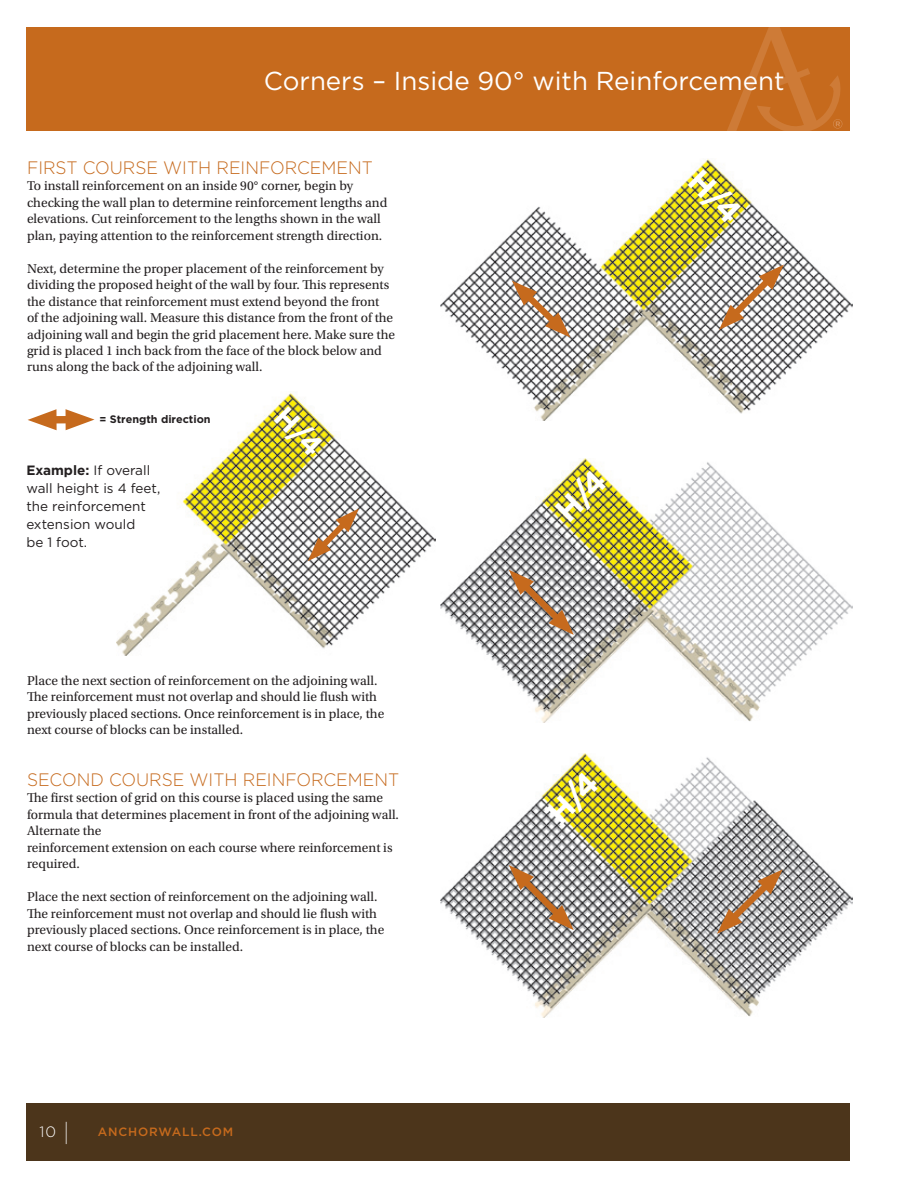
<style>
.page{position:relative;width:918px;height:1188px;background:#fff}
.page>*{position:absolute;margin:0;border:0;box-sizing:border-box;transform-origin:0 0}
.t1{font:25.95px "Gotham";color:#fff}
.t2{font:300 18px "Gotham";color:#c66a1d;scale:.96 1}
.t3{font:13.5px/16.5px "Utopia Std";color:#231f20}
.t4{font:13.5px/18px "Gotham";color:#231f20}
.t5{font:500 12px "Gotham";letter-spacing:.07em;color:#c66a1d}
.t6{font:700 10.8px "Gotham";color:#231f20}
.s1{font-weight:700}
.s2{font-weight:300;font-size:15px;color:#fff}
.s3{font-weight:200;font-size:24px;color:#fff}
</style>
<div class="page">
<img style="left:441px;top:458px;width:412px;height:265px">
<svg style="left:509px;top:570px;width:65px;height:65px;background:#a9998d"></svg>
<img style="left:441px;top:753px;width:412px;height:264px">
<svg style="left:509px;top:865px;width:65px;height:65px;background:#a9998d"></svg>
<svg style="left:717px;top:869px;width:66px;height:65px;background:#a9998e"></svg>
<img style="left:441px;top:159px;width:412px;height:261px">
<svg style="left:719px;top:265px;width:65px;height:65px"></svg>
<svg style="left:512px;top:281px;width:58px;height:56px"></svg>
<img style="left:117px;top:393px;width:319px;height:263px">
<svg style="left:308px;top:509px;width:51px;height:52px"></svg>
<div style="left:44px;top:416px;width:34px;height:8px;background:#c66a1d"></div>
<svg style="left:28px;top:409px;width:29px;height:21px"></svg>
<svg style="left:66px;top:409px;width:29px;height:21px"></svg>
<div style="left:26px;top:1104px;width:823px;height:57px;background:#4c351b"></div>
<div style="left:26px;top:27px;width:823px;height:104px;background:#c66a1d"></div>
<svg style="left:727px;top:27px;width:116px;height:104px"></svg>
<svg style="left:555px;top:469px;width:53px;height:53px;background:#bdb43e"></svg>
<svg style="left:547px;top:771px;width:53px;height:53px;background:#bab344"></svg>
<svg style="left:688px;top:169px;width:55px;height:55px;background:#bfb747"></svg>
<svg style="left:274px;top:407px;width:50px;height:50px;background:#bbb33b"></svg>
<h1 class="t1" style="left:264px;top:64px;width:522px">Corners – Inside 90° with Reinforcement</h1>
<h2 class="t2" style="left:27px;top:156px;width:73px">FIRST COU</h2>
<h2 class="t2" style="left:123px;top:156px;width:55px">RSE WITH</h2>
<h2 class="t2" style="left:217px;top:156px;width:25px">REINFO</h2>
<h2 class="t2" style="left:285px;top:156px;width:67px">RCEMENT</h2>
<p class="t3" style="left:27px;top:178px;width:362px">To install reinforcement on an inside 90° corner, begin by checking the wall plan to determine reinforcement lengths and elevations. Cut reinforcement to the lengths shown in the wall plan, paying attention to the reinforcement strength direction.</p>
<p class="t3" style="left:27px;top:260px;width:370px">Next, determine the proper placement of the reinforcement by dividing the proposed height of the wall by four. This represents the distance that reinforcement must extend beyond the front<br>of the adjoining wall. Measure this distance from the front of the adjoining wall and begin the grid placement here. Make sure the grid is placed 1 inch back from the face of the block below and runs along the back of the adjoining wall.</p>
<p class="t6" style="left:100px;top:412px;width:113px">= Strength direction</p>
<p class="t4" style="left:26px;top:461px;width:135px"><span class="s1">Example:</span> If overall wall height is 4 feet, the reinforcement extension would<br>be 1 foot.</p>
<p class="t3" style="left:27px;top:673px;width:359px">Place the next section of reinforcement on the adjoining wall.<br>The reinforcement must not overlap and should lie flush with previously placed sections. Once reinforcement is in place, the next course of blocks can be installed.</p>
<h2 class="t2" style="left:27px;top:768px;width:14px">SECOND</h2>
<h2 class="t2" style="left:109px;top:768px;width:14px">COU</h2>
<h2 class="t2" style="left:149px;top:768px;width:55px">RSE WITH</h2>
<h2 class="t2" style="left:243px;top:768px;width:25px">REINFO</h2>
<h2 class="t2" style="left:311px;top:768px;width:67px">RCEMENT</h2>
<p class="t3" style="left:27px;top:790px;width:372px">The first section of grid on this course is placed using the same formula that determines placement in front of the adjoining wall.<br>Alternate the<br>reinforcement extension on each course where reinforcement is required.</p>
<p class="t3" style="left:27px;top:889px;width:359px">Place the next section of reinforcement on the adjoining wall.<br>The reinforcement must not overlap and should lie flush with previously placed sections. Once reinforcement is in place, the next course of blocks can be installed.</p>
<p class="t5" style="left:39px;top:1124px;width:195px"><span class="s2">10</span> <span class="s3">|</span> ANCHORWALL.COM</p>
</div>
